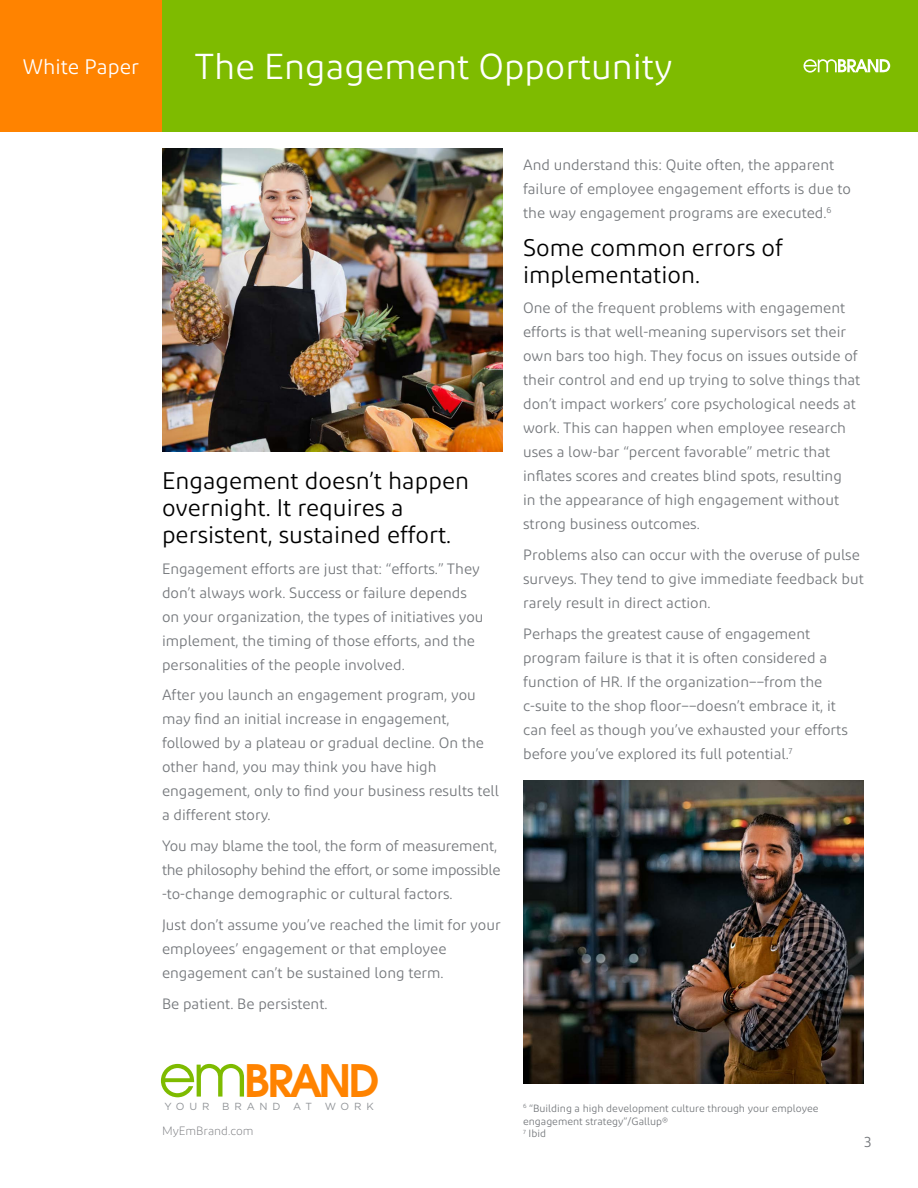
<style>
.page{position:relative;width:918px;height:1188px;background:#fff}
.page>*{position:absolute;margin:0;border:0;box-sizing:border-box;transform-origin:0 0}
.t1{font:58.35px "Avant Garde";color:#7ebb00}
.t2{font:600 44.55px "Avant Garde";letter-spacing:-.075em;color:#ff8300}
.t3{font:36px "Diodrum";color:#fff}
.t4{font:24px/27px "Diodrum";color:#000}
.t5{font:21px "Diodrum";color:#fff}
.t6{font:15px/24px "Diodrum";color:#74777b}
.t7{font:300 12px "Diodrum";color:#76777b}
.t8{font:10.5px/12.6px "Diodrum";color:#74777b}
.t9{font:10.2px "Gotham";letter-spacing:.47em;color:#919498}
</style>
<div class="page">
<div style="left:162px;top:0;width:756px;height:132px;background:#7ebb00"></div>
<img style="left:162px;top:148px;width:341px;height:303px">
<img style="left:523px;top:780px;width:341px;height:303px">
<div style="left:0;top:0;width:162px;height:132px;background:#ff8300"></div>
<svg style="left:804px;top:59px;width:86px;height:14px"></svg>
<h3 class="t5" style="left:23px;top:54px;width:118px">White Paper</h3>
<h3 class="t3" style="left:194px;top:45px;width:480px">The Engagement Opportunity</h3>
<h3 class="t4" style="left:162px;top:466px;width:309px">Engagement doesn’t happen overnight. It requires a persistent, sustained effort.</h3>
<p class="t6" style="left:162px;top:556px;width:323px">Engagement efforts are just that: “efforts.” They don’t always work. Success or failure depends on your organization, the types of initiatives you implement, the timing of those efforts, and the personalities of the people involved.</p>
<p class="t6" style="left:162px;top:683px;width:339px">After you launch an engagement program, you may find an initial increase in engagement, followed by a plateau or gradual decline. On the other hand, you may think you have high engagement, only to find your business results tell a different story.</p>
<p class="t6" style="left:162px;top:834px;width:340px">You may blame the tool, the form of measurement, the philosophy behind the effort, or some impossible -to-change demographic or cultural factors.</p>
<p class="t6" style="left:162px;top:912px;width:340px">Just don’t assume you’ve reached the limit for your employees’ engagement or that employee engagement can’t be sustained long term.</p>
<p class="t6" style="left:162px;top:991px;width:167px">Be patient. Be persistent.</p>
<h2 class="t2" style="left:244px;top:1051px;width:137px">BRAND</h2>
<p class="t9" style="left:293px;top:1101px;width:82px">AT WORK</p>
<p class="t7" style="left:162px;top:1123px;width:93px">MyEmBrand.com</p>
<h1 class="t1" style="left:158px;top:1039px;width:91px">em</h1>
<p class="t9" style="left:164px;top:1101px;width:118px">YOUR BRAND</p>
<p class="t6" style="left:523px;top:153px;width:329px">And understand this: Quite often, the apparent failure of employee engagement efforts is due to the way engagement programs are executed.<sup>6</sup></p>
<h3 class="t4" style="left:523px;top:233px;width:262px">Some common errors of implementation.</h3>
<p class="t6" style="left:523px;top:296px;width:339px">One of the frequent problems with engagement efforts is that well-meaning supervisors set their own bars too high. They focus on issues outside of their control and end up trying to solve things that don’t impact workers’ core psychological needs at work. This can happen when employee research uses a low-bar “percent favorable” metric that inflates scores and creates blind spots, resulting<br>in the appearance of high engagement without strong business outcomes.</p>
<p class="t6" style="left:523px;top:543px;width:342px">Problems also can occur with the overuse of pulse surveys. They tend to give immediate feedback but rarely result in direct action.</p>
<p class="t6" style="left:523px;top:621px;width:326px">Perhaps the greatest cause of engagement program failure is that it is often considered a function of HR. If the organization––from the c-suite to the shop floor––doesn’t embrace it, it can feel as though you’ve exhausted your efforts before you’ve explored its full potential.<sup>7</sup></p>
<p class="t8" style="left:523px;top:1102px;width:297px"><sup>6</sup> “Building a high development culture through your employee engagement strategy”/Gallup®<br><sup>7</sup> Ibid</p>
<p class="t6" style="left:864px;top:1130px;width:9px">3</p>
</div>
